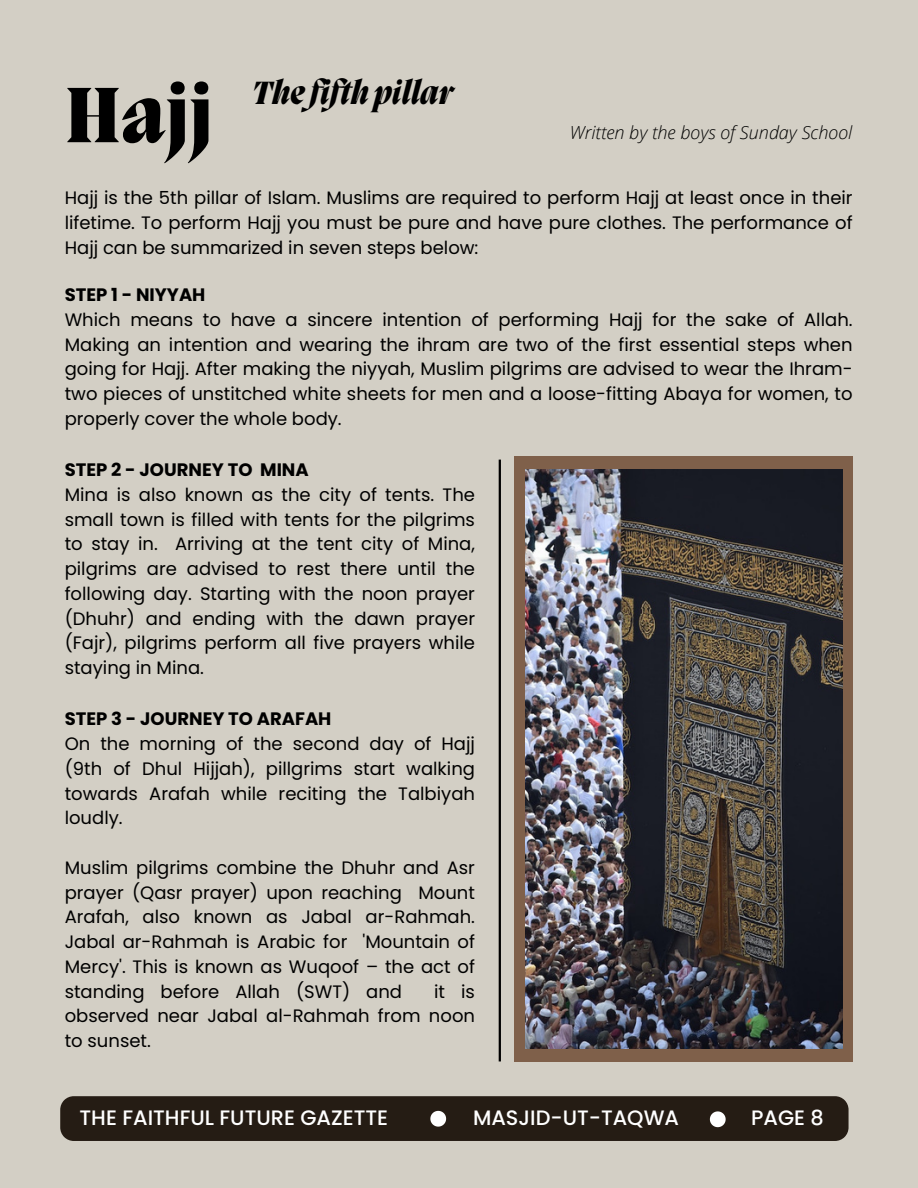
<style>
.page{position:relative;width:918px;height:1188px;background:#d3cfc5}
.page>*{position:absolute;margin:0;border:0;box-sizing:border-box;transform-origin:0 0}
.t1{font:800 80.4px "Migra";color:#000}
.t2{font:italic 800 33px "Migra";color:#000}
.t3{font:500 20.85px "Poppins";color:#fff}
.t4{font:18px/24.8px "Poppins";color:#000;text-align:justify}
.t5{font:700 18px "Poppins";color:#000}
.t6{font:italic 300 18px "Open Sans";color:#000}
</style>
<div class="page">
<hr style="left:499px;top:460px;width:2px;height:601px;background:#000">
<div style="left:514px;top:456px;width:339px;height:605px;background:#7f604a"></div>
<img style="left:525px;top:470px;width:317px;height:578px">
<div style="left:60px;top:1096px;width:789px;height:45px;background:#251c14"></div>
<p class="t1" style="left:65px;top:77px;width:149px">Hajj</p>
<p class="t2" style="left:252px;top:77px;width:202px">The fifth pillar</p>
<p class="t4" style="left:65px;top:186px;width:789px">Hajj is the 5th pillar of Islam. Muslims are required to perform Hajj at least once in their lifetime. To perform Hajj you must be pure and have pure clothes. The performance of Hajj can be summarized in seven steps below:</p>
<p class="t5" style="left:65px;top:282px;width:142px">STEP 1 - NIYYAH</p>
<p class="t4" style="left:65px;top:307px;width:789px">Which means to have a sincere intention of performing Hajj for the sake of Allah.<br>Making an intention and wearing the ihram are two of the first essential steps when going for Hajj. After making the niyyah, Muslim pilgrims are advised to wear the Ihram&shy;two pieces of unstitched white sheets for men and a loose-fitting Abaya for women, to properly cover the whole body.</p>
<p class="t5" style="left:65px;top:457px;width:246px">STEP 2 - JOURNEY TO MINA</p>
<p class="t4" style="left:65px;top:482px;width:412px">Mina is also known as the city of tents. The small town is filled with tents for the pilgrims to stay in. Arriving at the tent city of Mina, pilgrims are advised to rest there until the following day. Starting with the noon prayer (Dhuhr) and ending with the dawn prayer (Fajr), pilgrims perform all five prayers while staying in Mina.</p>
<p class="t5" style="left:65px;top:706px;width:268px">STEP 3 - JOURNEY TO ARAFAH</p>
<p class="t4" style="left:65px;top:731px;width:412px">On the morning of the second day of Hajj (9th of Dhul Hijjah), pillgrims start walking towards Arafah while reciting the Talbiyah loudly.</p>
<p class="t4" style="left:65px;top:855px;width:412px">Muslim pilgrims combine the Dhuhr and Asr prayer (Qasr prayer) upon reaching Mount Arafah, also known as Jabal ar-Rahmah.<br>Jabal ar-Rahmah is Arabic for 'Mountain of Mercy'. This is known as Wuqoof – the act of standing before Allah (SWT) and</p>
<p class="t6" style="left:570px;top:120px;width:284px">Written by the boys of Sunday School</p>
<p class="t4" style="left:65px;top:979px;width:412px;text-indent:369px">it is observed near Jabal al-Rahmah from noon to sunset.</p>
<p class="t3" style="left:80px;top:1103px;width:310px">THE FAITHFUL FUTURE GAZETTE</p>
<p class="t3" style="left:473px;top:1103px;width:207px">MASJID-UT-TAQWA</p>
<p class="t3" style="left:751px;top:1103px;width:74px">PAGE 8</p>
</div>
